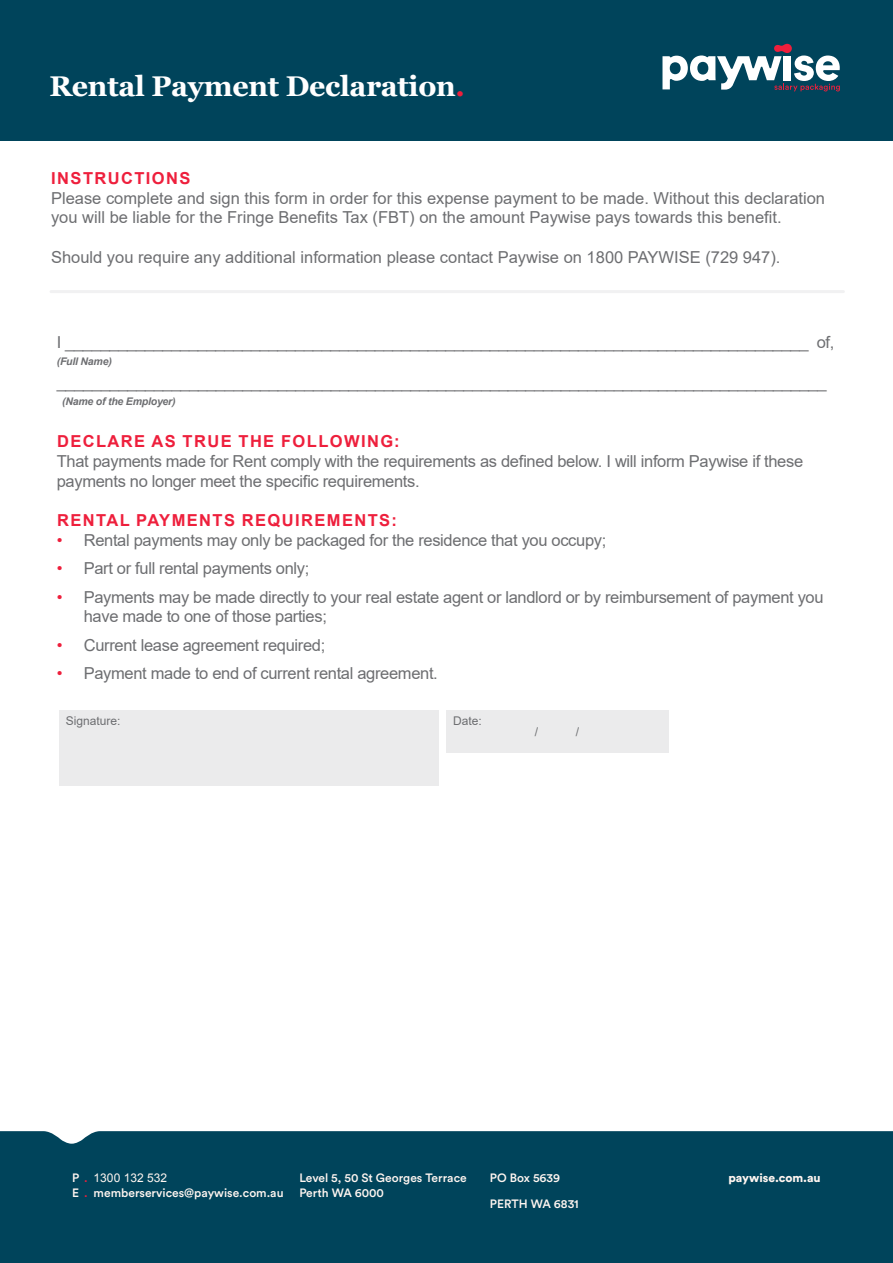
<style>
.page{position:relative;width:893px;height:1263px;background:#fff}
.page>*{position:absolute;margin:0;border:0;box-sizing:border-box;transform-origin:0 0}
.t1{font:700 28.5px "Georgia";letter-spacing:-.01em;color:#fff}
.t2{font:16.5px/19.8px "Arial";letter-spacing:-.02em;color:#6d6e71}
.t3{font:16.5px/19.8px "Arial";color:#6d6e71}
.t4{font:700 16.5px "Arial";letter-spacing:.085em;color:#ee1f3c}
.t5{font:500 12px/14.4px "Circular Std";color:#fff6f1}
.t6{font:12px "Arial";color:#6d6e71}
.t7{font:900 12px "Circular Std";color:#fff6f1}
.t8{font:12px "Arial";color:#fff6f1}
.t9{font:italic 700 10.5px "Arial";letter-spacing:-.02em;color:#6d6e71}
.s1{color:#ee1f3c}
.s2{font-family:"Circular Std";font-weight:500}
.s3{font-family:"Circular Std";font-weight:500;color:#ee1f3c}
</style>
<div class="page">
<div style="left:0;top:0;width:893px;height:140px;background:#00445b"></div>
<div style="left:0;top:1131px;width:893px;height:132px;background:#00445b"></div>
<svg style="left:662px;top:44px;width:178px;height:47px"></svg>
<div style="left:59px;top:710px;width:380px;height:76px;background:#ebebec"></div>
<div style="left:446px;top:710px;width:223px;height:43px;background:#ebebec"></div>
<hr style="left:51px;top:290px;width:792px;height:3px;background:#f1f1f2">
<h1 class="t1" style="left:50px;top:68px;width:417px">Rental Payment Declaration<span class="s1">.</span></h1>
<p class="t4" style="left:51px;top:166px;width:141px">INSTRUCTIONS</p>
<p class="t3" style="left:51px;top:188px;width:776px">Please complete and sign this form in order for this expense payment to be made. Without this declaration you will be liable for the Fringe Benefits Tax (FBT) on the amount Paywise pays towards this benefit.</p>
<p class="t3" style="left:51px;top:247px;width:731px">Should you require any additional information please contact Paywise on 1800 PAYWISE (729 947).</p>
<p class="t2" style="left:57px;top:332px;width:779px">I ____________________________________________________________________________________ of,</p>
<p class="t2" style="left:57px;top:372px;width:771px">_______________________________________________________________________________________</p>
<p class="t9" style="left:57px;top:354px;width:57px">(Full Name)</p>
<p class="t9" style="left:62px;top:394px;width:115px">(Name of the Employer)</p>
<p class="t4" style="left:57px;top:429px;width:344px">DECLARE AS TRUE THE FOLLOWING:</p>
<p class="t2" style="left:57px;top:451px;width:748px">That payments made for Rent comply with the requirements as defined below. I will inform Paywise if these payments no longer meet the specific requirements.</p>
<p class="t4" style="left:57px;top:509px;width:341px">RENTAL PAYMENTS REQUIREMENTS:</p>
<p class="t2" style="left:57px;top:530px;width:551px"><span class="s1">•</span> Rental payments may only be packaged for the residence that you occupy;</p>
<p class="t2" style="left:57px;top:558px;width:254px"><span class="s1">•</span> Part or full rental payments only;</p>
<p class="t2" style="left:84px;top:587px;width:741px;text-indent:-27px"><span class="s1">•</span> Payments may be made directly to your real estate agent or landlord or by reimbursement of payment you have made to one of those parties;</p>
<p class="t2" style="left:57px;top:635px;width:270px"><span class="s1">•</span> Current lease agreement required;</p>
<p class="t2" style="left:57px;top:663px;width:383px"><span class="s1">•</span> Payment made to end of current rental agreement.</p>
<p class="t6" style="left:66px;top:713px;width:56px">Signature:</p>
<p class="t6" style="left:453px;top:713px;width:30px">Date:</p>
<p class="t6" style="left:535px;top:723px;width:5px">/</p>
<p class="t6" style="left:576px;top:723px;width:5px">/</p>
<p class="t8" style="left:72px;top:1170px;width:96px"><span class="s2">P</span> <span class="s3">.</span> 1300 132 532</p>
<p class="t5" style="left:72px;top:1185px;width:213px">E <span class="s1">.</span> memberservices@paywise.com.au</p>
<p class="t5" style="left:299px;top:1171px;width:169px">Level 5, 50 St Georges Terrace<br>Perth WA 6000</p>
<p class="t5" style="left:490px;top:1165px;width:90px;line-height:26px">PO Box 5639<br>PERTH WA 6831</p>
<p class="t7" style="left:728px;top:1170px;width:94px">paywise.com.au</p>
</div>
